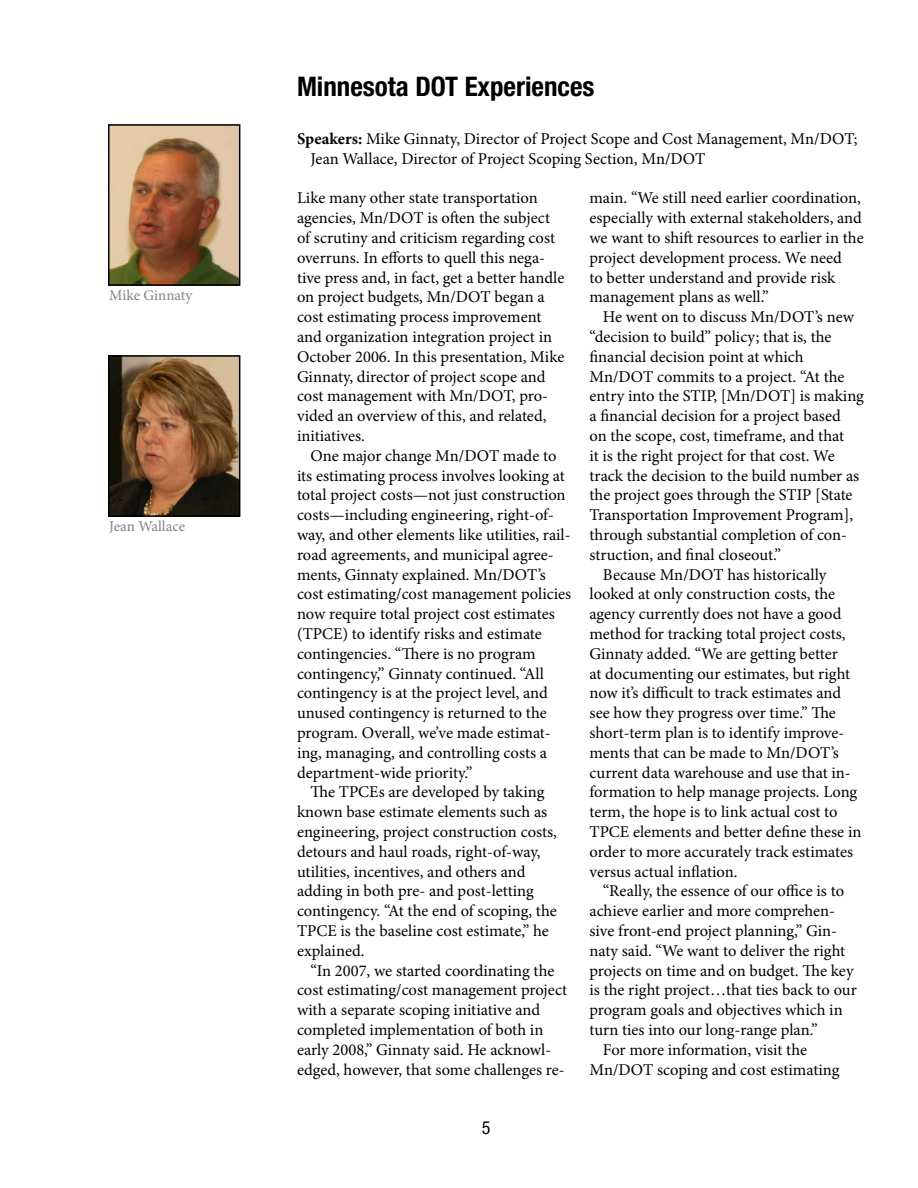
<style>
.page{position:relative;width:918px;height:1188px;background:#fff}
.page>*{position:absolute;margin:0;border:0;box-sizing:border-box;transform-origin:0 0}
.t1{font:700 condensed 27px "Helvetica Neue LT Std";color:#000}
.t2{font:condensed 18px "Helvetica Neue LT Std";color:#000}
.t3{font:16.5px/19.8px "Minion Pro";color:#000}
.t4{font:15px "Minion Pro";color:#808285}
.s1{font-weight:700}
</style>
<div class="page">
<img style="left:111px;top:127px;width:126px;height:156px">
<div style="left:108px;top:124px;width:132px;height:162px;border:2px solid #000"></div>
<img style="left:111px;top:358px;width:126px;height:156px">
<div style="left:108px;top:355px;width:132px;height:162px;border:2px solid #000"></div>
<p class="t4" style="left:109px;top:285px;width:85px">Mike Ginnaty</p>
<p class="t4" style="left:109px;top:516px;width:77px">Jean Wallace</p>
<h1 class="t1" style="left:297px;top:70px;width:299px">Minnesota DOT Experiences</h1>
<p class="t3" style="left:310px;top:129px;width:549px;text-indent:-13px"><span class="s1">Speakers:</span> Mike Ginnaty, Director of Project Scope and Cost Management, Mn/DOT;<br>Jean Wallace, Director of Project Scoping Section, Mn/DOT</p>
<p class="t3" style="left:297px;top:188px;width:269px">Like many other state transportation agencies, Mn/DOT is often the subject of scrutiny and criticism regarding cost overruns. In efforts to quell this nega&shy;tive press and, in fact, get a better handle on project budgets, Mn/DOT began a cost estimating process improvement and organization integration project in October 2006. In this presentation, Mike Ginnaty, director of project scope and cost management with Mn/DOT, pro&shy;vided an overview of this, and related, initiatives.</p>
<p class="t3" style="left:310px;top:446px;width:247px">One major change Mn/DOT made to</p>
<p class="t3" style="left:297px;top:466px;width:269px">its estimating process involves looking at</p>
<p class="t3" style="left:297px;top:485px;width:270px">total project costs—not just construction</p>
<p class="t3" style="left:297px;top:505px;width:259px">costs—including engineering, right-of-</p>
<p class="t3" style="left:297px;top:525px;width:275px">way, and other elements like utilities, rail-</p>
<p class="t3" style="left:297px;top:545px;width:258px">road agreements, and municipal agree-</p>
<p class="t3" style="left:297px;top:565px;width:250px">ments, Ginnaty explained. Mn/DOT’s</p>
<p class="t3" style="left:297px;top:584px;width:276px">cost estimating/cost management policies</p>
<p class="t3" style="left:297px;top:604px;width:259px">now require total project cost estimates</p>
<p class="t3" style="left:297px;top:624px;width:246px">(TPCE) to identify risks and estimate</p>
<p class="t3" style="left:297px;top:644px;width:240px">contingencies. “There is no program</p>
<p class="t3" style="left:297px;top:664px;width:248px">contingency,” Ginnaty continued. “All</p>
<p class="t3" style="left:297px;top:683px;width:252px">contingency is at the project level, and</p>
<p class="t3" style="left:297px;top:703px;width:251px">unused contingency is returned to the</p>
<p class="t3" style="left:297px;top:723px;width:255px">program. Overall, we’ve made estimat-</p>
<p class="t3" style="left:297px;top:743px;width:252px">ing, managing, and controlling costs a</p>
<p class="t3" style="left:297px;top:763px;width:177px">department-wide priority.”</p>
<p class="t3" style="left:310px;top:782px;width:236px">The TPCEs are developed by taking</p>
<p class="t3" style="left:297px;top:802px;width:252px">known base estimate elements such as</p>
<p class="t3" style="left:297px;top:822px;width:261px">engineering, project construction costs,</p>
<p class="t3" style="left:297px;top:842px;width:245px">detours and haul roads, right-of-way,</p>
<p class="t3" style="left:297px;top:862px;width:230px">utilities, incentives, and others and</p>
<p class="t3" style="left:297px;top:881px;width:238px">adding in both pre- and post-letting</p>
<p class="t3" style="left:297px;top:901px;width:261px">contingency. “At the end of scoping, the</p>
<p class="t3" style="left:297px;top:921px;width:253px">TPCE is the baseline cost estimate,” he</p>
<p class="t3" style="left:297px;top:941px;width:69px">explained.</p>
<p class="t3" style="left:310px;top:961px;width:246px">“In 2007, we started coordinating the</p>
<p class="t3" style="left:297px;top:980px;width:272px">cost estimating/cost management project</p>
<p class="t3" style="left:297px;top:1000px;width:245px">with a separate scoping initiative and</p>
<p class="t3" style="left:297px;top:1020px;width:248px">completed implementation of both in</p>
<p class="t3" style="left:297px;top:1040px;width:256px">early 2008,” Ginnaty said. He acknowl-</p>
<p class="t3" style="left:297px;top:1060px;width:269px">edged, however, that some challenges re-</p>
<p class="t2" style="left:482px;top:1117px;width:10px">5</p>
<p class="t3" style="left:589px;top:188px;width:276px">main. “We still need earlier coordination, especially with external stakeholders, and we want to shift resources to earlier in the project development process. We need<br>to better understand and provide risk management plans as well.”</p>
<p class="t3" style="left:603px;top:307px;width:253px">He went on to discuss Mn/DOT’s new</p>
<p class="t3" style="left:589px;top:327px;width:244px">“decision to build” policy; that is, the</p>
<p class="t3" style="left:589px;top:347px;width:216px">financial decision point at which</p>
<p class="t3" style="left:589px;top:367px;width:257px">Mn/DOT commits to a project. “At the</p>
<p class="t3" style="left:589px;top:386px;width:276px">entry into the STIP, [Mn/DOT] is making</p>
<p class="t3" style="left:589px;top:406px;width:253px">a financial decision for a project based</p>
<p class="t3" style="left:589px;top:426px;width:256px">on the scope, cost, timeframe, and that</p>
<p class="t3" style="left:589px;top:446px;width:247px">it is the right project for that cost. We</p>
<p class="t3" style="left:589px;top:466px;width:271px">track the decision to the build number as</p>
<p class="t3" style="left:589px;top:485px;width:265px">the project goes through the STIP [State</p>
<p class="t3" style="left:589px;top:505px;width:265px">Transportation Improvement Program],</p>
<p class="t3" style="left:589px;top:525px;width:259px">through substantial completion of con-</p>
<p class="t3" style="left:589px;top:545px;width:193px">struction, and final closeout.”</p>
<p class="t3" style="left:603px;top:565px;width:225px">Because Mn/DOT has historically</p>
<p class="t3" style="left:589px;top:584px;width:247px">looked at only construction costs, the</p>
<p class="t3" style="left:589px;top:604px;width:253px">agency currently does not have a good</p>
<p class="t3" style="left:589px;top:624px;width:258px">method for tracking total project costs,</p>
<p class="t3" style="left:589px;top:644px;width:250px">Ginnaty added. “We are getting better</p>
<p class="t3" style="left:589px;top:664px;width:262px">at documenting our estimates, but right</p>
<p class="t3" style="left:589px;top:683px;width:253px">now it’s difficult to track estimates and</p>
<p class="t3" style="left:589px;top:703px;width:248px">see how they progress over time.” The</p>
<p class="t3" style="left:589px;top:723px;width:256px">short-term plan is to identify improve-</p>
<p class="t3" style="left:589px;top:743px;width:251px">ments that can be made to Mn/DOT’s</p>
<p class="t3" style="left:589px;top:763px;width:263px">current data warehouse and use that in-</p>
<p class="t3" style="left:589px;top:782px;width:269px">formation to help manage projects. Long</p>
<p class="t3" style="left:589px;top:802px;width:250px">term, the hope is to link actual cost to</p>
<p class="t3" style="left:589px;top:822px;width:273px">TPCE elements and better define these in</p>
<p class="t3" style="left:589px;top:842px;width:265px">order to more accurately track estimates</p>
<p class="t3" style="left:589px;top:862px;width:150px">versus actual inflation.</p>
<p class="t3" style="left:603px;top:881px;width:243px">“Really, the essence of our office is to</p>
<p class="t3" style="left:589px;top:901px;width:247px">achieve earlier and more comprehen-</p>
<p class="t3" style="left:589px;top:921px;width:249px">sive front-end project planning,” Gin-</p>
<p class="t3" style="left:589px;top:941px;width:257px">naty said. “We want to deliver the right</p>
<p class="t3" style="left:589px;top:961px;width:266px">projects on time and on budget. The key</p>
<p class="t3" style="left:589px;top:980px;width:269px">is the right project…that ties back to our</p>
<p class="t3" style="left:589px;top:1000px;width:255px">program goals and objectives which in</p>
<p class="t3" style="left:589px;top:1020px;width:230px">turn ties into our long-range plan.”</p>
<p class="t3" style="left:603px;top:1040px;width:206px">For more information, visit the</p>
<p class="t3" style="left:589px;top:1060px;width:252px">Mn/DOT scoping and cost estimating</p>
</div>
